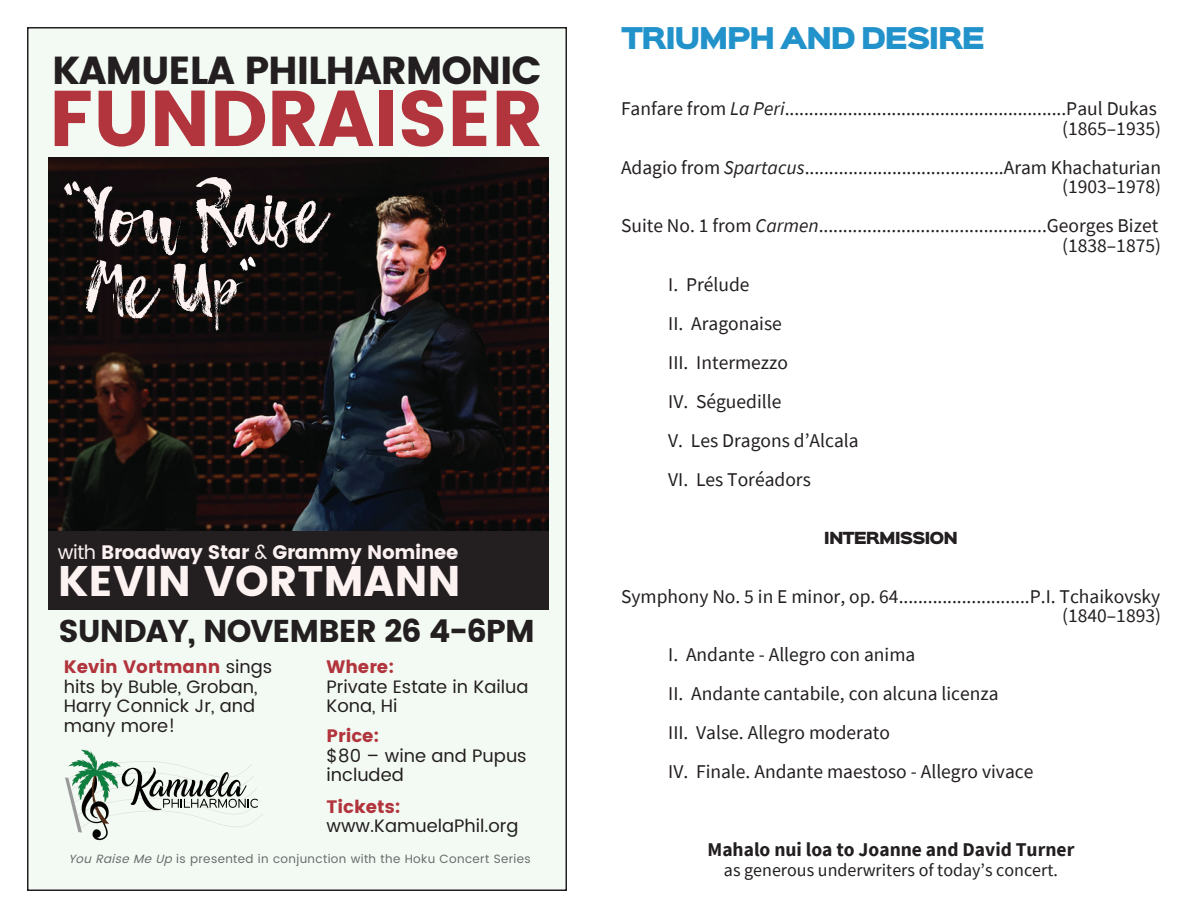
<style>
.page{position:relative;width:1188px;height:918px;background:#fff}
.page>*{position:absolute;margin:0;border:0;box-sizing:border-box;transform-origin:0 0}
.t1{font:78.75px "Poppins";letter-spacing:-.015em;color:#b2343d}
.t2{font:73.5px/75.4px "Atmosphere Script Typeface";color:#fdf2f2}
.t3{font:42.75px "Poppins";color:#fdf2f2}
.t4{font:39px "Poppins";letter-spacing:-.03em;color:#231f20}
.t5{font:31.5px "Poppins";letter-spacing:-.03em;color:#231f20}
.t6{font:27px "Sinkin Sans 900 X Black";letter-spacing:-.07em;color:#2292ca}
.t7{font:19.5px/39px "Source Sans Pro";color:#231f20;text-align:right}
.t8{font:700 19.5px "Source Sans Pro";color:#231f20}
.t9{font:19.5px "Poppins";letter-spacing:-.02em;color:#fdf2f2}
.t10{font:18px/19.5px "Poppins";color:#231f20}
.t11{font:18px "Source Sans Pro";color:#231f20}
.t12{font:18px "Poppins";color:#b2343d}
.t13{font:15px "Sinkin Sans 900 X Black";letter-spacing:-.07em;color:#231f20}
.t14{font:12px "Poppins";letter-spacing:.03em;color:#686c6b}
.s1{color:#fff}
.s2{font-style:inherit}
.s3{color:#b2343d}
.s4{font-style:italic}
</style>
<div class="page">
<div style="left:30px;top:30px;width:534px;height:858px;background:#f3faf3"></div>
<div style="left:49px;top:157px;width:500px;height:453px;background:#231f20"></div>
<img style="left:49px;top:157px;width:500px;height:374px">
<div style="left:68px;top:854px;width:462px;height:12px;background:#f3faf3"></div>
<svg style="left:65px;top:750px;width:198px;height:90px"></svg>
<h3 class="t4" style="left:52px;top:48px;width:491px">KAMUELA PHILHARMONIC</h3>
<h1 class="t1" style="left:49px;top:73px;width:496px">FUNDRAISER</h1>
<h2 class="t2" style="left:64px;top:177px;width:258px">"You Raise<br>Me Up<span class="s1">"</span></h2>
<p class="t9" style="left:58px;top:541px;width:402px"><span class="s2">with</span> Broadway Star <span class="s2">&amp;</span> Grammy Nominee</p>
<h3 class="t3" style="left:58px;top:556px;width:405px">KEVIN VORTMANN</h3>
<h3 class="t5" style="left:58px;top:612px;width:478px">SUNDAY, NOVEMBER 26 4-6PM</h3>
<p class="t10" style="left:64px;top:658px;width:210px"><span class="s3">Kevin Vortmann</span> sings hits by Buble, Groban,<br>Harry Connick Jr, and many more!</p>
<p class="t12" style="left:327px;top:657px;width:69px">Where:</p>
<p class="t10" style="left:327px;top:677px;width:203px">Private Estate in Kailua<br>Kona, Hi</p>
<p class="t12" style="left:327px;top:726px;width:54px">Price:</p>
<p class="t10" style="left:327px;top:746px;width:202px">$80 – wine and Pupus included</p>
<p class="t12" style="left:327px;top:796px;width:75px">Tickets:</p>
<p class="t10" style="left:327px;top:817px;width:194px">www.KamuelaPhil.org</p>
<p class="t14" style="left:68px;top:850px;width:464px"><span class="s4">You Raise Me Up</span> is presented in conjunction with the Hoku Concert Series</p>
<h3 class="t6" style="left:621px;top:24px;width:366px">TRIUMPH AND DESIRE</h3>
<p class="t7" style="left:621px;top:99px;width:541px;line-height:19.5px">Fanfare from <span class="s4">La Peri</span>..........................................................Paul Dukas (1865–1935)</p>
<p class="t7" style="left:621px;top:157px;width:542px;line-height:19.5px">Adagio from <span class="s4">Spartacus</span>.........................................Aram Khachaturian (1903–1978)</p>
<p class="t7" style="left:621px;top:216px;width:541px;line-height:19.5px">Suite No. 1 from <span class="s4">Carmen</span>...............................................Georges Bizet (1838–1875)</p>
<p class="t7" style="left:668px;top:265px;width:192px;text-align:left">I. Prélude<br>II. Aragonaise<br>III. Intermezzo<br>IV. Séguedille<br>V. Les Dragons d’Alcala<br>VI. Les Toréadors</p>
<p class="t13" style="left:824px;top:530px;width:136px">INTERMISSION</p>
<p class="t7" style="left:621px;top:586px;width:541px;line-height:19.5px">Symphony No. 5 in E minor, op. 64...........................P.I. Tchaikovsky (1840–1893)</p>
<p class="t7" style="left:668px;top:635px;width:367px;text-align:left">I. Andante - Allegro con anima<br>II. Andante cantabile, con alcuna licenza<br>III. Valse. Allegro moderato<br>IV. Finale. Andante maestoso - Allegro vivace</p>
<p class="t8" style="left:708px;top:836px;width:368px">Mahalo nui loa to Joanne and David Turner</p>
<p class="t11" style="left:724px;top:858px;width:336px">as generous underwriters of today’s concert.</p>
</div>
